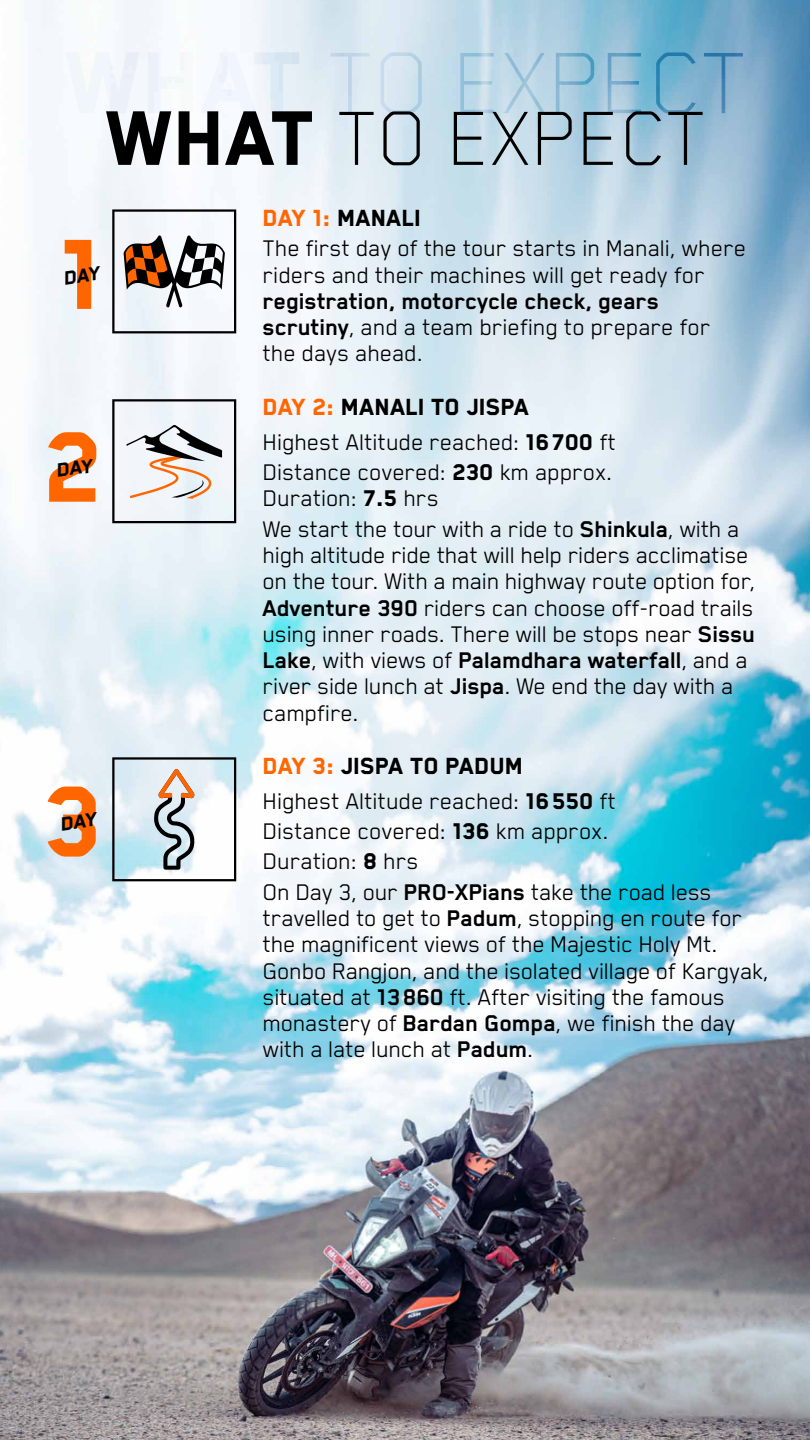
<style>
.page{position:relative;width:810px;height:1440px;background:#fff}
.page>*{position:absolute;margin:0;border:0;box-sizing:border-box;transform-origin:0 0}
.t1{font:800 115.05px "Blender Pro";color:#f60}
.t2{font:100 101.32px "Blender Pro";color:#000}
.t3{font:100 89.25px "Blender Pro";color:#000}
.t4{font:800 27px "Blender Pro";color:#000}
.t5{font:26.25px/26.2px "Blender Pro";letter-spacing:-.005em;color:#000}
.t6{font:700 26.25px/26.2px "Blender Pro";color:#000}
.s1{font-weight:800}
.s2{color:#f60}
.s3{font-weight:400}
.s4{font-weight:700}
</style>
<div class="page">
<img style="left:1px;top:422px;width:809px;height:1018px">
<img style="left:24px;top:0;width:786px;height:422px">
<svg style="left:112px;top:209px;width:124px;height:124px"></svg>
<svg style="left:112px;top:399px;width:124px;height:124px"></svg>
<svg style="left:112px;top:757px;width:124px;height:124px"></svg>
<svg style="left:66px;top:266px;width:34px;height:19px"></svg>
<svg style="left:58px;top:459px;width:35px;height:18px"></svg>
<svg style="left:62px;top:812px;width:35px;height:18px"></svg>
<h2 class="t2" style="left:64px;top:32px;width:684px"><span class="s1">WHAT</span> TO EXPECT</h2>
<h3 class="t3" style="left:104px;top:94px;width:603px"><span class="s1">WHAT</span> TO EXPECT</h3>
<h1 class="t1" style="left:58px;top:216px;width:46px">1</h1>
<h1 class="t1" style="left:42px;top:408px;width:61px">2</h1>
<h1 class="t1" style="left:43px;top:763px;width:61px">3</h1>
<p class="t4" style="left:263px;top:204px;width:160px"><span class="s2">DAY 1:</span> MANALI</p>
<p class="t5" style="left:263px;top:235px;width:485px">The first day of the tour starts in Manali, where riders and their machines will get ready for</p>
<p class="t6" style="left:263px;top:288px;width:449px">registration, motorcycle check, gears scrutiny<span class="s3">, and a team briefing to prepare for the days ahead.</span></p>
<p class="t4" style="left:263px;top:393px;width:268px"><span class="s2">DAY 2:</span> MANALI TO JISPA</p>
<p class="t5" style="left:263px;top:427px;width:355px;line-height:30px">Highest Altitude reached: <span class="s1">16700</span> ft<br>Distance covered: <span class="s1">230</span> km approx.</p>
<p class="t5" style="left:263px;top:483px;width:478px;line-height:30.8px">Duration: <span class="s1">7.5</span> hrs<br>We start the tour with a ride to <span class="s4">Shinkula</span>, with a</p>
<p class="t5" style="left:263px;top:542px;width:494px">high altitude ride that will help riders acclimatise on the tour. With a main highway route option for, <span class="s4">Adventure 390</span> riders can choose off-road trails using inner roads. There will be stops near <span class="s4">Sissu Lake</span>, with views of <span class="s4">Palamdhara waterfall</span>, and a river side lunch at <span class="s4">Jispa</span>. We end the day with a campfire.</p>
<p class="t4" style="left:263px;top:752px;width:262px"><span class="s2">DAY 3:</span> JISPA TO PADUM</p>
<p class="t5" style="left:263px;top:786px;width:451px;line-height:30.2px">Highest Altitude reached: <span class="s1">16550</span> ft<br>Distance covered: <span class="s1">136</span> km approx.<br>Duration: <span class="s1">8</span> hrs<br>On Day 3, our <span class="s4">PRO-XPians</span> take the road less</p>
<p class="t5" style="left:263px;top:905px;width:507px">travelled to get to <span class="s4">Padum</span>, stopping en route for the magnificent views of the Majestic Holy Mt.<br>Gonbo Rangjon, and the isolated village of Kargyak, situated at <span class="s4">13860</span> ft. After visiting the famous monastery of <span class="s4">Bardan Gompa</span>, we finish the day with a late lunch at <span class="s4">Padum</span>.</p>
</div>
